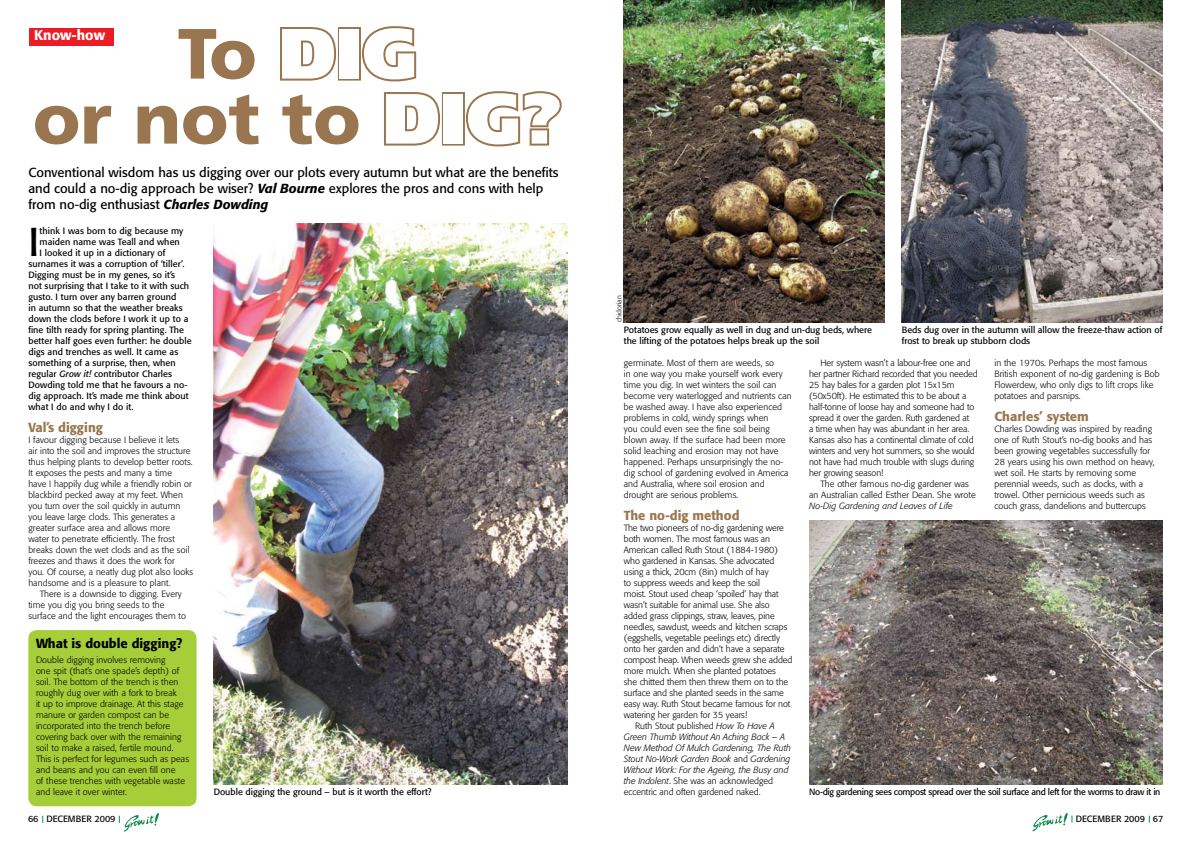
<style>
.page{position:relative;width:1191px;height:842px;background:#fff}
.page>*{position:absolute;margin:0;border:0;box-sizing:border-box;transform-origin:0 0}
.t1{font:900 71px/65px "Frutiger";color:#99764f;text-align:center}
.t2{font:39.9px "Formata";color:#000}
.t3{font:500 14px "Formata";color:#fff}
.t4{font:13px/16px "Formata";color:#000}
.t5{font:500 13px "Formata";color:#99764f}
.t6{font:500 13px "Formata";color:#000}
.t7{font:300 9px/11px "Formata";letter-spacing:.01em;color:#000}
.t8{font:9px/11px "Formata";letter-spacing:.01em;color:#000}
.t9{font:italic 300 9px "Formata";color:#000}
.t10{font:9px "Formata";letter-spacing:-.03em;color:#000}
.t11{font:300 7px "Formata";color:#000}
.s1{color:#fff}
.s2{font-weight:500;font-style:italic}
.s3{font-style:italic}
.s4{font-style:normal}
</style>
<div class="page">
<img style="left:1032px;top:813px;width:35px;height:19px">
<img style="left:124px;top:813px;width:35px;height:19px">
<svg style="left:280px;top:27px;width:58px;height:54px"></svg>
<div style="left:338px;top:27px;width:23px;height:54px;border:4px solid #99764f"></div>
<svg style="left:360px;top:26px;width:57px;height:56px"></svg>
<svg style="left:384px;top:92px;width:58px;height:54px"></svg>
<div style="left:442px;top:92px;width:23px;height:54px;border:4px solid #99764f"></div>
<svg style="left:464px;top:91px;width:98px;height:56px"></svg>
<div style="left:29px;top:28px;width:84px;height:17px;background:#ed1c24"></div>
<img style="left:214px;top:223px;width:353px;height:561px">
<div style="left:28px;top:630px;width:169px;height:176px;background:#a6ce39;border-radius:9px"></div>
<img style="left:624px;top:1px;width:260px;height:321px">
<img style="left:901px;top:1px;width:261px;height:321px">
<img style="left:809px;top:520px;width:353px;height:264px">
<h1 class="t1" style="left:33px;top:20px;width:531px">To <span class="s1">DIG<br></span>or not to <span class="s1">DIG?</span></h1>
<h3 class="t3" style="left:34px;top:27px;width:72px">Know-how</h3>
<h3 class="t4" style="left:28px;top:164px;width:532px">Conventional wisdom has us digging over our plots every autumn but what are the benefits and could a no-dig approach be wiser? <span class="s2">Val Bourne</span> explores the pros and cons with help from no-dig enthusiast <span class="s2">Charles Dowding</span></h3>
<h2 class="t2" style="left:28px;top:218px;width:12px">I</h2>
<p class="t8" style="left:40px;top:225px;width:145px">think I was born to dig because my</p>
<p class="t8" style="left:40px;top:236px;width:142px">maiden name was Teall and when</p>
<p class="t8" style="left:40px;top:247px;width:127px">I looked it up in a dictionary of</p>
<p class="t8" style="left:28px;top:258px;width:158px">surnames it was a corruption of ‘tiller’.</p>
<p class="t8" style="left:28px;top:269px;width:148px">Digging must be in my genes, so it’s</p>
<p class="t8" style="left:28px;top:280px;width:162px">not surprising that I take to it with such</p>
<p class="t8" style="left:28px;top:291px;width:149px">gusto. I turn over any barren ground</p>
<p class="t8" style="left:28px;top:302px;width:156px">in autumn so that the weather breaks</p>
<p class="t8" style="left:28px;top:313px;width:162px">down the clods before I work it up to a</p>
<p class="t8" style="left:28px;top:324px;width:157px">fine tilth ready for spring planting. The</p>
<p class="t8" style="left:28px;top:335px;width:165px">better half goes even further: he double</p>
<p class="t8" style="left:28px;top:346px;width:151px">digs and trenches as well. It came as</p>
<p class="t8" style="left:28px;top:357px;width:149px">something of a surprise, then, when</p>
<p class="t8" style="left:28px;top:368px;width:145px">regular <span class="s3">Grow it!</span> contributor Charles</p>
<p class="t8" style="left:28px;top:379px;width:161px">Dowding told me that he favours a no-</p>
<p class="t8" style="left:28px;top:390px;width:162px">dig approach. It’s made me think about</p>
<p class="t8" style="left:28px;top:401px;width:107px">what I do and why I do it.</p>
<h3 class="t5" style="left:28px;top:419px;width:76px">Val’s digging</h3>
<p class="t7" style="left:28px;top:434px;width:166px">I favour digging because I believe it lets<br>air into the soil and improves the structure thus helping plants to develop better roots.<br>It exposes the pests and many a time<br>have I happily dug while a friendly robin or blackbird pecked away at my feet. When you turn over the soil quickly in autumn you leave large clods. This generates a greater surface area and allows more water to penetrate efficiently. The frost breaks down the wet clods and as the soil freezes and thaws it does the work for<br>you. Of course, a neatly dug plot also looks handsome and is a pleasure to plant.</p>
<p class="t7" style="left:28px;top:588px;width:159px;text-indent:11px">There is a downside to digging. Every time you dig you bring seeds to the surface and the light encourages them to</p>
<h3 class="t6" style="left:36px;top:635px;width:148px">What is double digging?</h3>
<p class="t7" style="left:36px;top:654px;width:155px">Double digging involves removing<br>one spit (that’s one spade’s depth) of soil. The bottom of the trench is then roughly dug over with a fork to break<br>it up to improve drainage. At this stage manure or garden compost can be incorporated into the trench before covering back over with the remaining soil to make a raised, fertile mound.<br>This is perfect for legumes such as peas and beans and you can even fill one<br>of these trenches with vegetable waste and leave it over winter.</p>
<p class="t8" style="left:214px;top:786px;width:219px">Double digging the ground – but is it worth the effort?</p>
<p class="t11" style="left:615px;top:322px;width:28px;rotate:-90deg">chidorian</p>
<p class="t8" style="left:624px;top:324px;width:250px">Potatoes grow equally as well in dug and un-dug beds, where the lifting of the potatoes helps break up the soil</p>
<p class="t8" style="left:901px;top:324px;width:262px">Beds dug over in the autumn will allow the freeze-thaw action of frost to break up stubborn clods</p>
<p class="t7" style="left:624px;top:357px;width:169px">germinate. Most of them are weeds, so<br>in one way you make yourself work every time you dig. In wet winters the soil can become very waterlogged and nutrients can be washed away. I have also experienced problems in cold, windy springs when<br>you could even see the fine soil being blown away. If the surface had been more solid leaching and erosion may not have happened. Perhaps unsurprisingly the no&shy;dig school of gardening evolved in America and Australia, where soil erosion and drought are serious problems.</p>
<h3 class="t5" style="left:624px;top:507px;width:117px">The no-dig method</h3>
<p class="t7" style="left:624px;top:522px;width:162px">The two pioneers of no-dig gardening were</p>
<p class="t7" style="left:624px;top:533px;width:148px">both women. The most famous was an</p>
<p class="t7" style="left:624px;top:544px;width:156px">American called Ruth Stout (1884-1980)</p>
<p class="t7" style="left:624px;top:555px;width:152px">who gardened in Kansas. She advocated</p>
<p class="t7" style="left:624px;top:566px;width:146px">using a thick, 20cm (8in) mulch of hay</p>
<p class="t7" style="left:624px;top:577px;width:138px">to suppress weeds and keep the soil</p>
<p class="t7" style="left:624px;top:588px;width:156px">moist. Stout used cheap ‘spoiled’ hay that</p>
<p class="t7" style="left:624px;top:599px;width:147px">wasn’t suitable for animal use. She also</p>
<p class="t7" style="left:624px;top:610px;width:152px">added grass clippings, straw, leaves, pine</p>
<p class="t7" style="left:624px;top:621px;width:165px">needles, sawdust, weeds and kitchen scraps</p>
<p class="t7" style="left:624px;top:632px;width:158px">(eggshells, vegetable peelings etc) directly</p>
<p class="t7" style="left:624px;top:643px;width:162px">onto her garden and didn’t have a separate</p>
<p class="t7" style="left:624px;top:654px;width:170px">compost heap. When weeds grew she added</p>
<p class="t7" style="left:624px;top:665px;width:154px">more mulch. When she planted potatoes</p>
<p class="t7" style="left:624px;top:676px;width:166px">she chitted them then threw them on to the</p>
<p class="t7" style="left:624px;top:687px;width:162px">surface and she planted seeds in the same</p>
<p class="t7" style="left:624px;top:698px;width:168px">easy way. Ruth Stout became famous for not</p>
<p class="t7" style="left:624px;top:709px;width:125px">watering her garden for 35 years!</p>
<p class="t7" style="left:635px;top:720px;width:141px">Ruth Stout published <span class="s3">How To Have A</span></p>
<p class="t9" style="left:624px;top:732px;width:163px">Green Thumb Without An Aching Back – A</p>
<p class="t9" style="left:624px;top:743px;width:169px">New Method Of Mulch Gardening, The Ruth</p>
<p class="t9" style="left:624px;top:754px;width:168px">Stout No-Work Garden Book <span class="s4">and</span> Gardening</p>
<p class="t9" style="left:624px;top:765px;width:166px">Without Work: For the Ageing, the Busy and</p>
<p class="t7" style="left:624px;top:775px;width:151px"><span class="s3">the Indolent</span>. She was an acknowledged</p>
<p class="t7" style="left:624px;top:786px;width:138px">eccentric and often gardened naked.</p>
<p class="t7" style="left:809px;top:357px;width:170px;text-indent:11px">Her system wasn’t a labour-free one and her partner Richard recorded that you needed 25 hay bales for a garden plot 15x15m (50x50ft). He estimated this to be about a half-tonne of loose hay and someone had to spread it over the garden. Ruth gardened at<br>a time when hay was abundant in her area.<br>Kansas also has a continental climate of cold winters and very hot summers, so she would not have had much trouble with slugs during her growing season!</p>
<p class="t7" style="left:809px;top:478px;width:168px;text-align:center">The other famous no-dig gardener was<br>an Australian called Esther Dean. She wrote</p>
<p class="t9" style="left:809px;top:501px;width:145px">No-Dig Gardening and Leaves of Life</p>
<p class="t7" style="left:994px;top:357px;width:167px">in the 1970s. Perhaps the most famous British exponent of no-dig gardening is Bob Flowerdew, who only digs to lift crops like potatoes and parsnips.</p>
<h3 class="t5" style="left:994px;top:408px;width:96px">Charles’ system</h3>
<p class="t7" style="left:994px;top:423px;width:162px">Charles Dowding was inspired by reading one of Ruth Stout’s no-dig books and has been growing vegetables successfully for 28 years using his own method on heavy, wet soil. He starts by removing some perennial weeds, such as docks, with a trowel. Other pernicious weeds such as couch grass, dandelions and buttercups</p>
<p class="t10" style="left:809px;top:786px;width:353px">No-dig gardening sees compost spread over the soil surface and left for the worms to draw it in</p>
<p class="t8" style="left:28px;top:814px;width:89px">66 DECEMBER 2009</p>
<p class="t8" style="left:1075px;top:814px;width:89px">DECEMBER 2009 67</p>
</div>
